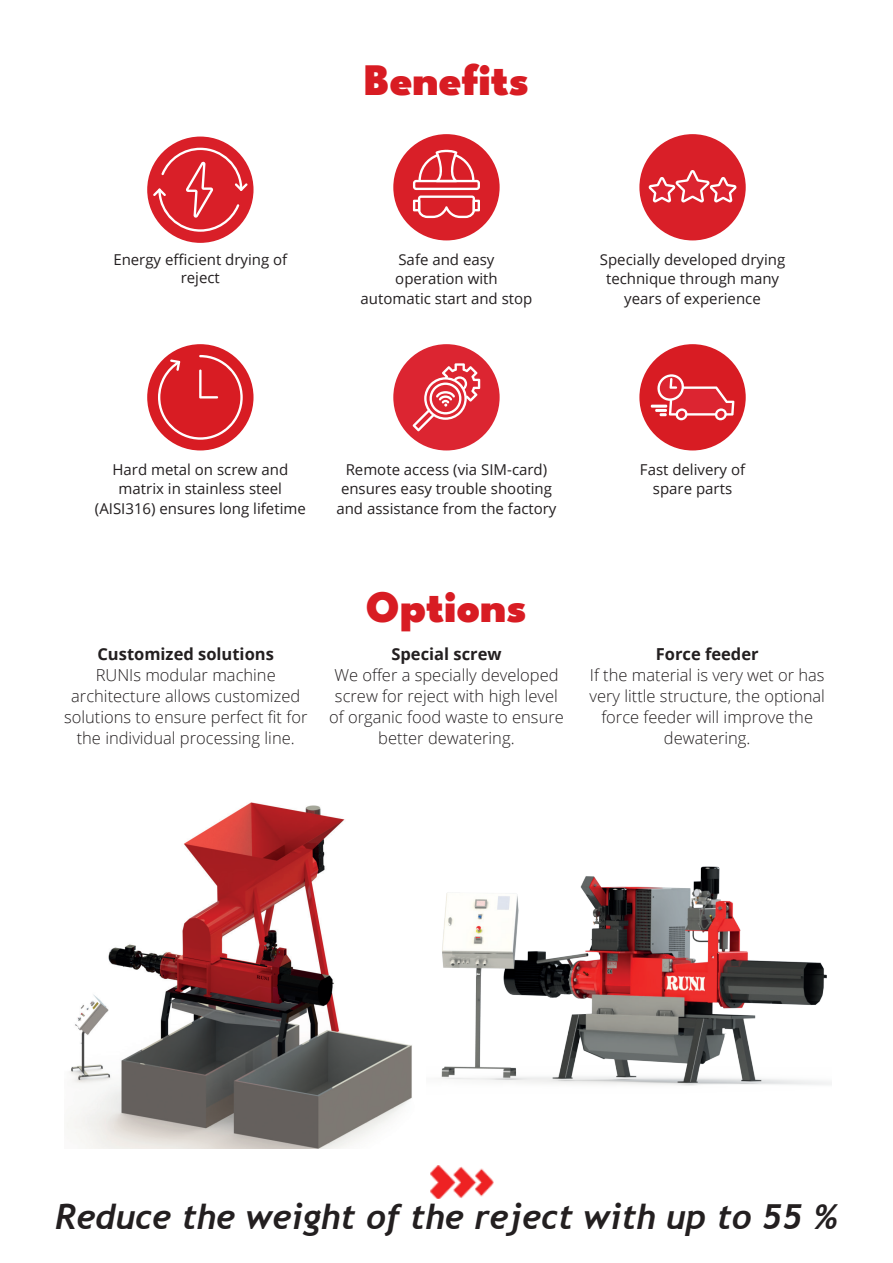
<style>
.page{position:relative;width:893px;height:1263px;background:#fff}
.page>*{position:absolute;margin:0;border:0;box-sizing:border-box;transform-origin:0 0}
.t1{font:900 45px "League Spartan";color:#d81c23}
.t2{font:italic 700 34.5px "Trebuchet";color:#231f20}
.t3{font:300 16.5px/21px "Open Sans";color:#231f20;text-align:center}
.t4{font:700 16.5px "Open Sans";color:#231f20}
.t5{font:15px/19.5px "Open Sans";color:#231f20;text-align:center}
</style>
<div class="page">
<div style="left:147px;top:344px;width:106px;height:106px;background:#d81c23;border-radius:50%"></div>
<svg style="left:158px;top:355px;width:85px;height:85px"></svg>
<div style="left:639px;top:344px;width:107px;height:106px;background:#d81c23;border-radius:50%"></div>
<hr style="left:651px;top:405px;width:16px;height:3px;background:#fff">
<svg style="left:655px;top:374px;width:79px;height:46px"></svg>
<div style="left:639px;top:134px;width:107px;height:106px;background:#d91f28;border-radius:50%"></div>
<svg style="left:648px;top:170px;width:89px;height:33px"></svg>
<div style="left:393px;top:134px;width:107px;height:106px;background:#d91f28;border-radius:50%"></div>
<svg style="left:413px;top:150px;width:67px;height:68px"></svg>
<div style="left:393px;top:344px;width:107px;height:106px;background:#dc2531;border-radius:50%"></div>
<svg style="left:413px;top:363px;width:67px;height:68px"></svg>
<div style="left:147px;top:137px;width:106px;height:106px;background:#d91f28;border-radius:50%"></div>
<svg style="left:153px;top:148px;width:95px;height:84px"></svg>
<img style="left:441px;top:866px;width:390px;height:220px">
<img style="left:66px;top:802px;width:346px;height:346px">
<img style="left:430px;top:1165px;width:63px;height:34px">
<p class="t5" style="left:113px;top:250px;width:176px;line-height:18px">Energy efficient drying of reject</p>
<h1 class="t1" style="left:364px;top:48px;width:167px">Benefits</h1>
<p class="t5" style="left:361px;top:249px;width:173px">Safe and easy<br>operation with automatic start and stop</p>
<p class="t5" style="left:600px;top:249px;width:187px">Specially developed drying technique through many years of experience</p>
<p class="t5" style="left:95px;top:459px;width:212px">Hard metal on screw and matrix in stainless steel (AISI316) ensures long lifetime</p>
<p class="t5" style="left:336px;top:459px;width:222px">Remote access (via SIM-card) ensures easy trouble shooting and assistance from the factory</p>
<p class="t5" style="left:640px;top:459px;width:107px">Fast delivery of spare parts</p>
<p class="t4" style="left:97px;top:642px;width:178px">Customized solutions</p>
<p class="t3" style="left:64px;top:664px;width:245px">RUNIs modular machine architecture allows customized solutions to ensure perfect fit for the individual processing line.</p>
<h1 class="t1" style="left:366px;top:574px;width:162px">Options</h1>
<p class="t4" style="left:391px;top:642px;width:112px">Special screw</p>
<p class="t3" style="left:329px;top:664px;width:236px">We offer a specially developed screw for reject with high level of organic food waste to ensure better dewatering.</p>
<p class="t4" style="left:656px;top:642px;width:104px">Force feeder</p>
<p class="t3" style="left:589px;top:664px;width:237px">If the material is very wet or has very little structure, the optional force feeder will improve the dewatering.</p>
<h2 class="t2" style="left:55px;top:1195px;width:784px">Reduce the weight of the reject with up to 55 %</h2>
</div>
